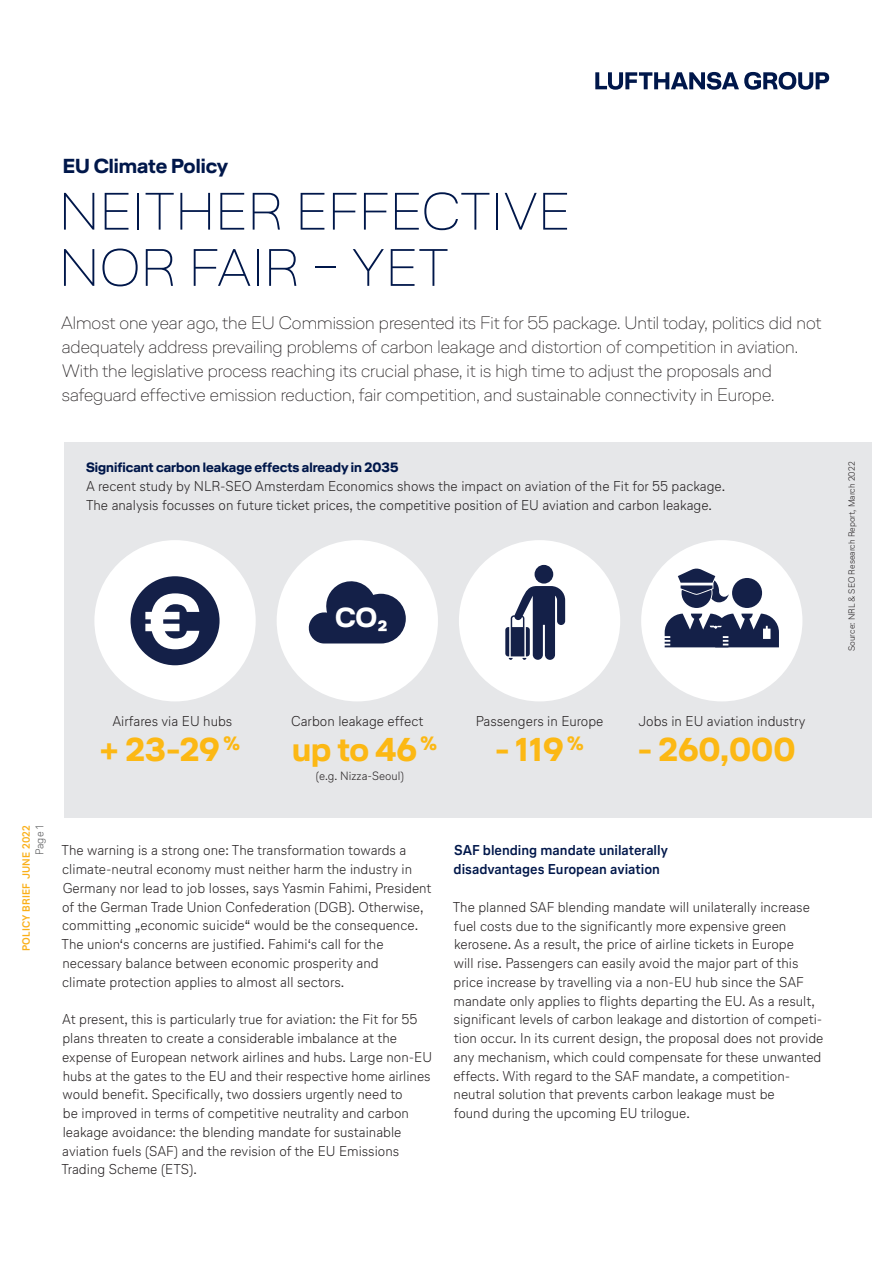
<style>
.page{position:relative;width:893px;height:1263px;background:#fff}
.page>*{position:absolute;margin:0;border:0;box-sizing:border-box;transform-origin:0 0}
.t1{font:100 52.5px/56.2px "Lufthansa Head";letter-spacing:.015em;color:#00174a}
.t2{font:700 33px "Lufthansa Head";color:#fcb814}
.t3{font:700 27.45px "Lufthansa Head";color:#fff}
.t4{font:700 20.25px "Lufthansa Head";color:#00174a}
.t5{font:100 18px/24px "Lufthansa Head";color:#231f20}
.t6{font:300 14.25px/18.8px "Lufthansa Text";color:#231f20}
.t7{font:700 14.25px/18.8px "Lufthansa Text";color:#00174a}
.t8{font:700 13.5px "Lufthansa Head";color:#00174a}
.t9{font:300 12px "Lufthansa Text";color:#231f20}
.t10{font:300 11.25px "Lufthansa Text";color:#57585a}
.t11{font:700 10.5px "Lufthansa Text";letter-spacing:.02em;color:#faaf18}
.t12{font:300 9px "Lufthansa Text";color:#231f20}
</style>
<div class="page">
<svg style="left:595px;top:72px;width:234px;height:18px"></svg>
<div style="left:64px;top:443px;width:808px;height:375px;background:#e6e7e9"></div>
<svg style="left:94px;top:540px;width:708px;height:161px;fill:#fff"></svg>
<svg style="left:505px;top:565px;width:60px;height:95px;background:#81889d"></svg>
<svg style="left:307px;top:578px;width:99px;height:65px;background:#5c6480"></svg>
<svg style="left:131px;top:576px;width:89px;height:89px;background:#787f96"></svg>
<svg style="left:665px;top:568px;width:114px;height:79px;background:#7f859b"></svg>
<h3 class="t4" style="left:63px;top:152px;width:167px">EU Climate Policy</h3>
<h1 class="t1" style="left:59px;top:181px;width:512px">NEITHER EFFECTIVE<br>NOR FAIR – YET</h1>
<p class="t5" style="left:61px;top:310px;width:762px">Almost one year ago, the EU Commission presented its Fit for 55 package. Until today, politics did not adequately address prevailing problems of carbon leakage and distortion of competition in aviation.<br>With the legislative process reaching its crucial phase, it is high time to adjust the proposals and safeguard effective emission reduction, fair competition, and sustainable connectivity in Europe.</p>
<p class="t8" style="left:86px;top:458px;width:314px">Significant carbon leakage effects already in 2035</p>
<p class="t6" style="left:86px;top:476px;width:641px">A recent study by NLR-SEO Amsterdam Economics shows the impact on aviation of the Fit for 55 package.<br>The analysis focusses on future ticket prices, the competitive position of EU aviation and carbon leakage.</p>
<h3 class="t3" style="left:335px;top:597px;width:54px">CO₂</h3>
<p class="t12" style="left:845px;top:651px;width:191px;rotate:-90deg">Source: NRL &amp; SEO Research Report, March 2022</p>
<p class="t6" style="left:112px;top:712px;width:121px">Airfares via EU hubs</p>
<p class="t6" style="left:291px;top:712px;width:134px">Carbon leakage effect</p>
<p class="t6" style="left:476px;top:712px;width:129px">Passengers in Europe</p>
<p class="t6" style="left:638px;top:712px;width:168px">Jobs in EU aviation industry</p>
<h2 class="t2" style="left:99px;top:726px;width:143px">+ 23-29 <sup>%</sup></h2>
<h2 class="t2" style="left:292px;top:726px;width:147px">up to 46 <sup>%</sup></h2>
<h2 class="t2" style="left:495px;top:726px;width:90px">- 119 <sup>%</sup></h2>
<h2 class="t2" style="left:638px;top:726px;width:159px">- 260,000</h2>
<p class="t9" style="left:316px;top:768px;width:90px">(e.g. Nizza-Seoul)</p>
<p class="t11" style="left:19px;top:951px;width:128px;rotate:-90deg">POLICY BRIEF JUNE 2022</p>
<p class="t10" style="left:32px;top:855px;width:32px;rotate:-90deg">Page 1</p>
<p class="t6" style="left:62px;top:841px;width:371px">The warning is a strong one: The transformation towards a climate-neutral economy must neither harm the industry in Germany nor lead to job losses, says Yasmin Fahimi, President of the German Trade Union Confederation (DGB). Otherwise, committing „economic suicide“ would be the consequence.<br>The union‘s concerns are justified. Fahimi‘s call for the necessary balance between economic prosperity and<br>climate protection applies to almost all sectors.</p>
<p class="t6" style="left:62px;top:1009px;width:372px">At present, this is particularly true for aviation: the Fit for 55 plans threaten to create a considerable imbalance at the expense of European network airlines and hubs. Large non-EU hubs at the gates to the EU and their respective home airlines would benefit. Specifically, two dossiers urgently need to<br>be improved in terms of competitive neutrality and carbon leakage avoidance: the blending mandate for sustainable aviation fuels (SAF) and the revision of the EU Emissions Trading Scheme (ETS).</p>
<p class="t7" style="left:454px;top:841px;width:216px">SAF blending mandate unilaterally disadvantages European aviation</p>
<p class="t6" style="left:453px;top:897px;width:372px">The planned SAF blending mandate will unilaterally increase fuel costs due to the significantly more expensive green kerosene. As a result, the price of airline tickets in Europe<br>will rise. Passengers can easily avoid the major part of this price increase by travelling via a non-EU hub since the SAF mandate only applies to flights departing the EU. As a result, significant levels of carbon leakage and distortion of competi&shy;tion occur. In its current design, the proposal does not provide any mechanism, which could compensate for these unwanted effects. With regard to the SAF mandate, a competition&shy;neutral solution that prevents carbon leakage must be<br>found during the upcoming EU trilogue.</p>
</div>
